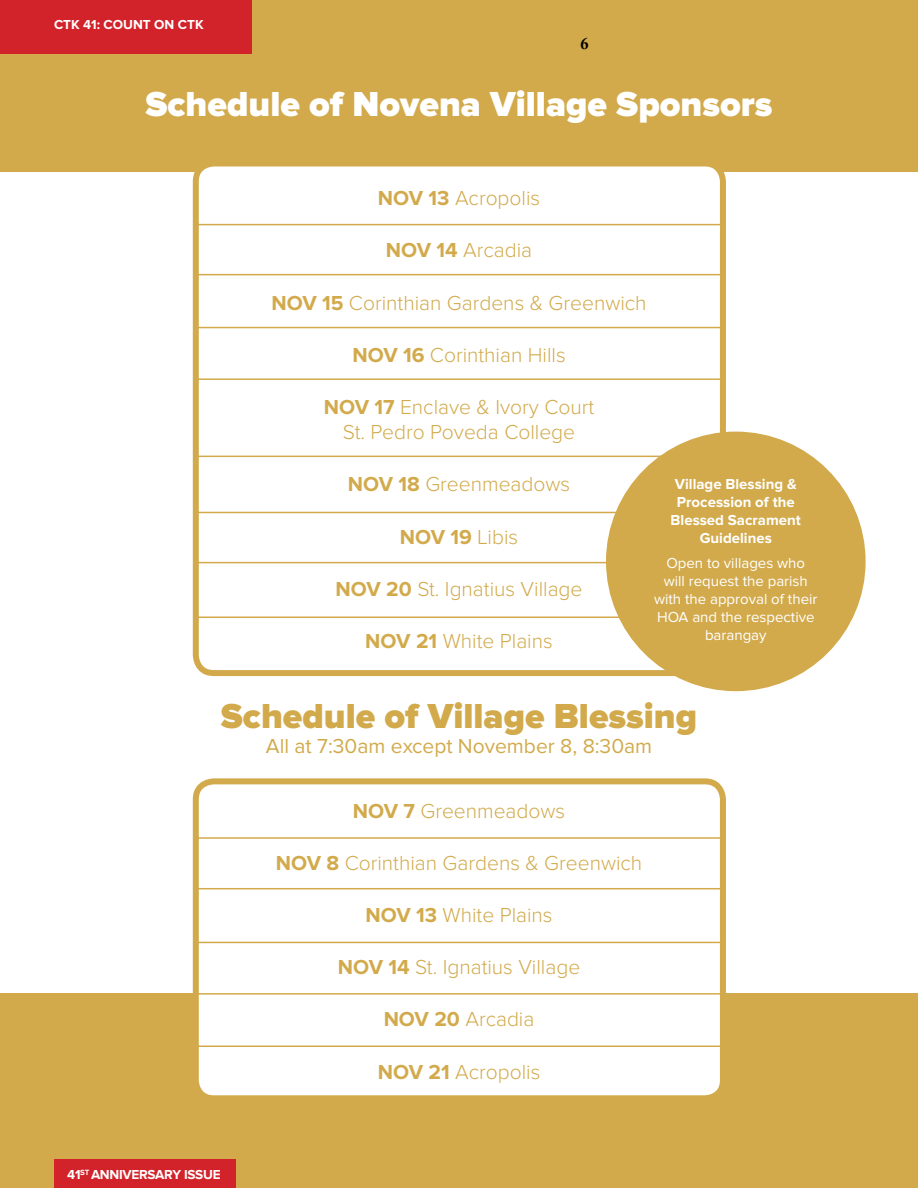
<style>
.page{position:relative;width:918px;height:1188px;background:#fff}
.page>*{position:absolute;margin:0;border:0;box-sizing:border-box;transform-origin:0 0}
.t1{font:900 36px "Proxima Nova";color:#fff}
.t2{font:900 36px "Proxima Nova";color:#d2aa4c}
.t3{font:300 21px/25.2px "Proxima Nova";color:#d2aa4c;text-align:center}
.t4{font:21px "Proxima Nova";color:#d2aa4c}
.t5{font:700 21px "Proxima Nova";color:#d2aa4c}
.t6{font:700 16.5px "Adobe Caslon Pro";color:#000}
.t7{font:15px/18px "Proxima Nova";color:#fff;text-align:center}
.t8{font:700 15px/18px "Proxima Nova";color:#fff;text-align:center}
.t9{font:700 13.5px "Proxima Nova";letter-spacing:-.01em;color:#fff}
.s1{font-weight:700}
.s2{font-weight:300}
</style>
<div class="page">
<div style="left:0;top:994px;width:918px;height:194px;background:#d2aa4c"></div>
<div style="left:0;top:0;width:918px;height:171px;background:#d2aa4c"></div>
<div style="left:0;top:0;width:252px;height:54px;background:#d2232a"></div>
<div style="left:196px;top:164px;width:527px;height:509px;background:#fff;border-radius:18px"></div>
<div style="left:193px;top:160px;width:533px;height:516px;border:6px solid #d2aa4c;border-radius:18px"></div>
<div style="left:196px;top:781px;width:527px;height:317px;background:#fff;border-radius:18px"></div>
<div style="left:193px;top:778px;width:533px;height:323px;border:6px solid #d2aa4c;border-radius:18px"></div>
<hr style="left:197px;top:224px;width:529px;height:1px;background:#d2aa4c">
<hr style="left:197px;top:837px;width:529px;height:2px;background:#d2aa4c">
<hr style="left:197px;top:456px;width:529px;height:1px;background:#d2aa4c">
<hr style="left:197px;top:327px;width:529px;height:1px;background:#d2aa4c">
<hr style="left:197px;top:562px;width:529px;height:1px;background:#d2aa4c">
<hr style="left:197px;top:1046px;width:529px;height:1px;background:#d2aa4c">
<hr style="left:197px;top:274px;width:529px;height:1px;background:#d2aa4c">
<hr style="left:197px;top:888px;width:529px;height:1px;background:#d2aa4c">
<hr style="left:197px;top:512px;width:529px;height:1px;background:#d2aa4c">
<hr style="left:197px;top:993px;width:529px;height:2px;background:#d2aa4c">
<hr style="left:197px;top:378px;width:529px;height:2px;background:#d2aa4c">
<hr style="left:197px;top:942px;width:529px;height:1px;background:#d2aa4c">
<hr style="left:197px;top:616px;width:529px;height:2px;background:#d2aa4c">
<div style="left:606px;top:432px;width:260px;height:259px;background:#d2aa4c;border-radius:50%"></div>
<div style="left:54px;top:1160px;width:181px;height:28px;background:#d2232a"></div>
<p class="t9" style="left:54px;top:19px;width:151px">CTK 41: COUNT ON CTK</p>
<p class="t6" style="left:580px;top:34px;width:10px">6</p>
<h1 class="t1" style="left:146px;top:88px;width:628px">Schedule of Novena Village Sponsors</h1>
<p class="t3" style="left:378px;top:186px;width:164px"><span class="s1">NOV 13</span> Acropolis</p>
<p class="t3" style="left:386px;top:239px;width:148px"><span class="s1">NOV 14</span> Arcadia</p>
<p class="t3" style="left:271px;top:291px;width:377px"><span class="s1">NOV 15</span> Corinthian Gardens &amp; Greenwich</p>
<p class="t3" style="left:352px;top:343px;width:215px"><span class="s1">NOV 16</span> Corinthian Hills</p>
<p class="t3" style="left:324px;top:395px;width:272px"><span class="s1">NOV 17</span> Enclave &amp; Ivory Court<br>St. Pedro Poveda College</p>
<p class="t3" style="left:348px;top:473px;width:224px"><span class="s1">NOV 18</span> Greenmeadows</p>
<p class="t5" style="left:400px;top:527px;width:120px">NOV 19 <span class="s2">Libis</span></p>
<p class="t3" style="left:336px;top:577px;width:248px"><span class="s1">NOV 20</span> St. Ignatius Village</p>
<p class="t3" style="left:365px;top:629px;width:189px"><span class="s1">NOV 21</span> White Plains</p>
<p class="t8" style="left:671px;top:476px;width:132px">VILLAGE BLESSING &amp;<br>PROCESSION OF THE<br>BLESSED SACRAMENT<br>GUIDELINES</p>
<p class="t7" style="left:654px;top:554px;width:165px">Open to villages who will request the parish with the approval of their<br>HOA and the respective barangay</p>
<h1 class="t2" style="left:221px;top:700px;width:478px">Schedule of Village Blessing</h1>
<p class="t4" style="left:266px;top:737px;width:388px">All at 7:30am except November 8, 8:30am</p>
<p class="t9" style="left:67px;top:1169px;width:74px">41<sup>ST</sup> ANNIVERSARY</p>
<p class="t9" style="left:184px;top:1169px;width:38px">ISSUE</p>
<p class="t3" style="left:353px;top:799px;width:214px"><span class="s1">NOV 7</span> Greenmeadows</p>
<p class="t3" style="left:276px;top:851px;width:368px"><span class="s1">NOV 8</span> Corinthian Gardens &amp; Greenwich</p>
<p class="t3" style="left:365px;top:903px;width:189px"><span class="s1">NOV 13</span> White Plains</p>
<p class="t3" style="left:338px;top:956px;width:244px"><span class="s1">NOV 14</span> St. Ignatius Village</p>
<p class="t3" style="left:384px;top:1008px;width:152px"><span class="s1">NOV 20</span> Arcadia</p>
<p class="t3" style="left:378px;top:1060px;width:164px"><span class="s1">NOV 21</span> Acropolis</p>
</div>
